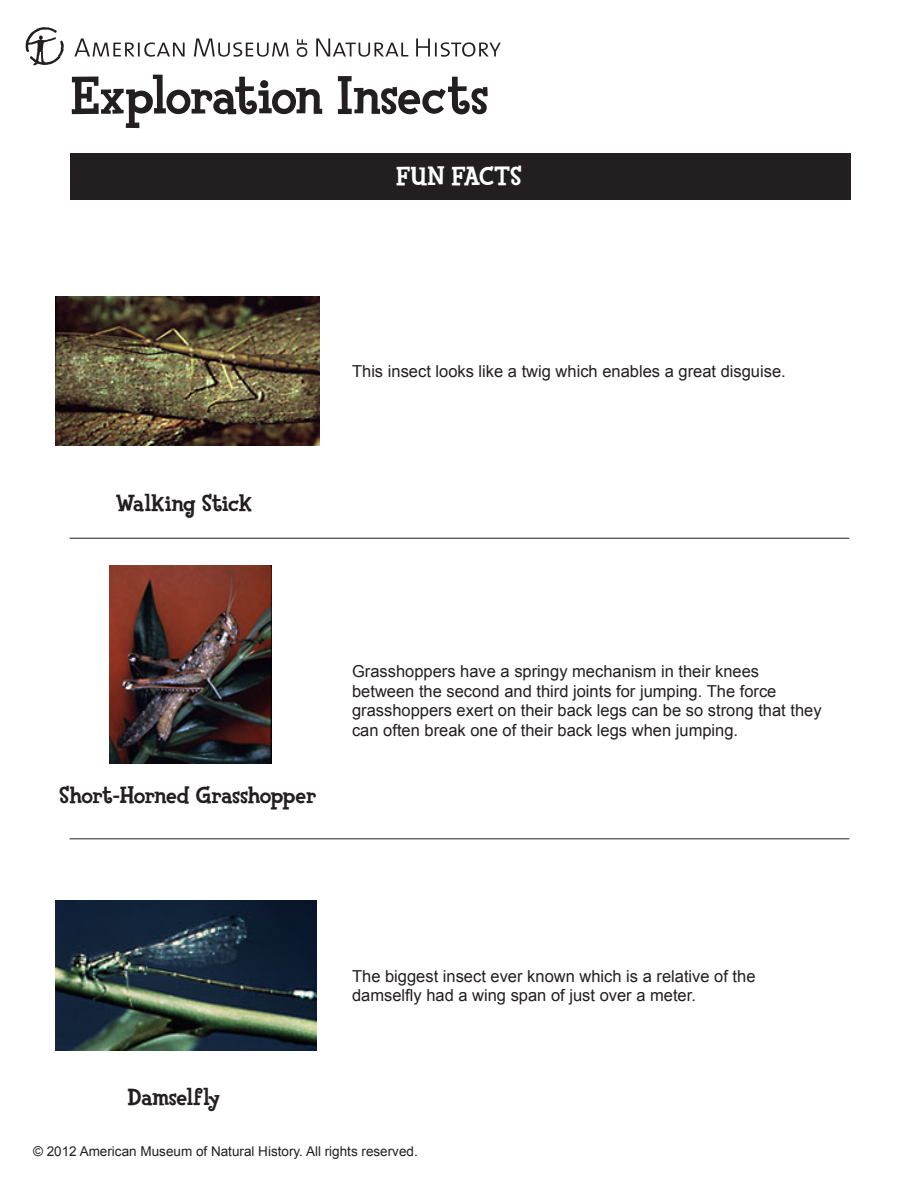
<style>
.page{position:relative;width:918px;height:1188px;background:#fff}
.page>*{position:absolute;margin:0;border:0;box-sizing:border-box;transform-origin:0 0}
.t1{font:800 54px "Fink";letter-spacing:-.02em;color:#231f20}
.t2{font:800 27px "Fink";letter-spacing:-.005em;color:#fff}
.t3{font:800 24px "Fink";letter-spacing:-.02em;color:#231f20}
.t4{font:16.5px/19.5px "Arial";color:#231f20}
.t5{font:13.5px "Arial";color:#231f20}
</style>
<div class="page">
<div style="left:70px;top:153px;width:780px;height:47px;background:#231f20"></div>
<svg style="left:26px;top:27px;width:475px;height:38px"></svg>
<hr style="left:70px;top:538px;width:779px;height:1px;background:#231f20">
<hr style="left:70px;top:838px;width:779px;height:1px;background:#231f20">
<img style="left:55px;top:297px;width:264px;height:148px">
<img style="left:109px;top:566px;width:162px;height:198px">
<img style="left:55px;top:901px;width:262px;height:150px">
<h1 class="t1" style="left:71px;top:62px;width:420px">Exploration Insects</h1>
<h2 class="t2" style="left:396px;top:160px;width:127px">FUN FACTS</h2>
<h3 class="t3" style="left:116px;top:488px;width:138px">Walking Stick</h3>
<p class="t4" style="left:352px;top:362px;width:435px">This insect looks like a twig which enables a great disguise.</p>
<h3 class="t3" style="left:59px;top:780px;width:259px">Short-Horned Grasshopper</h3>
<p class="t4" style="left:352px;top:662px;width:471px">Grasshoppers have a springy mechanism in their knees between the second and third joints for jumping. The force grasshoppers exert on their back legs can be so strong that they can often break one of their back legs when jumping.</p>
<p class="t4" style="left:352px;top:966px;width:405px">The biggest insect ever known which is a relative of the damselfly had a wing span of just over a meter.</p>
<h3 class="t3" style="left:127px;top:1082px;width:95px">Damselfly</h3>
<p class="t5" style="left:33px;top:1142px;width:386px">© 2012 American Museum of Natural History. All rights reserved.</p>
</div>
